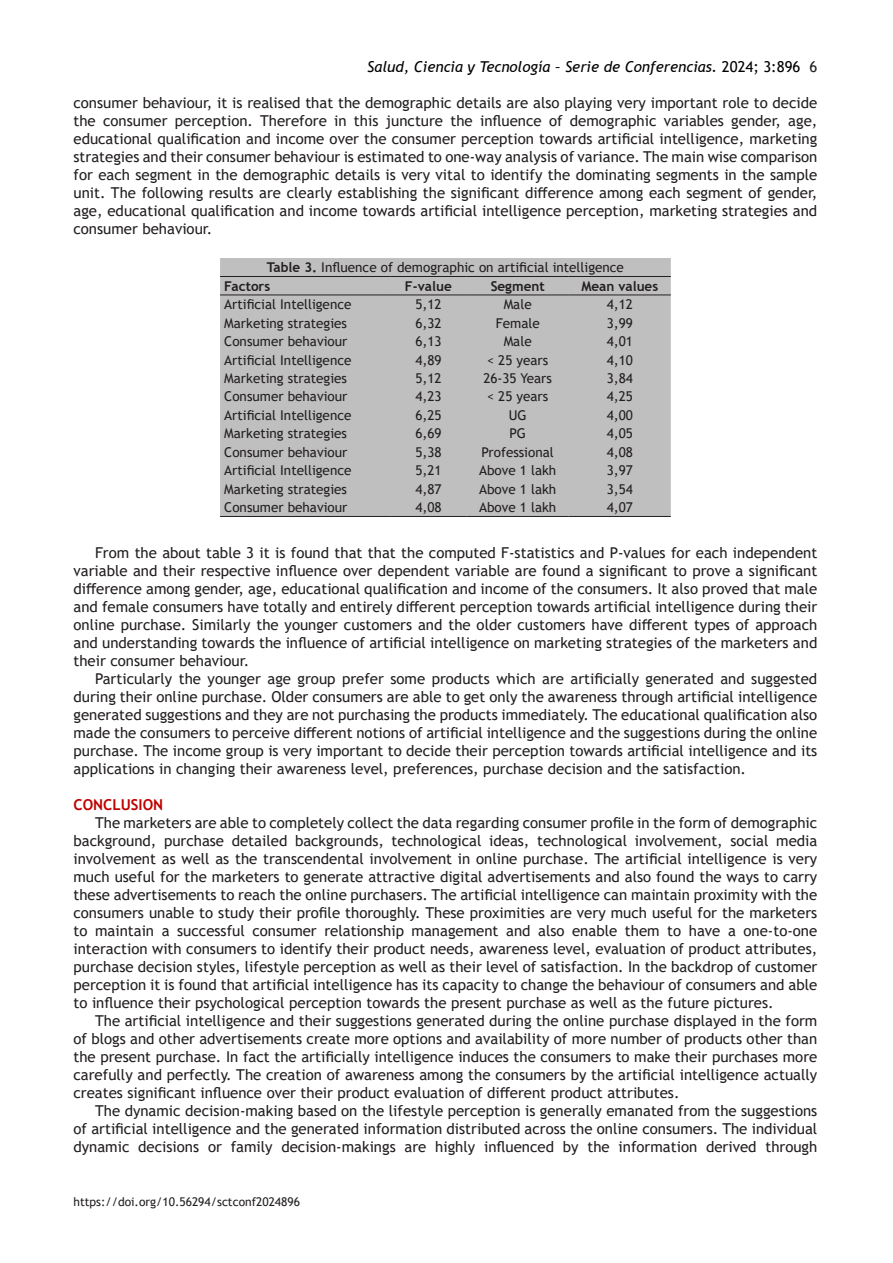
<style>
.page{position:relative;width:893px;height:1263px;background:#fff}
.page>*{position:absolute;margin:0;border:0;box-sizing:border-box;transform-origin:0 0}
.t1{font:15px/18px "Trebuchet MS";color:#231f20;text-align:justify}
.t2{font:italic 15px "Trebuchet MS";color:#000}
.t3{font:700 15px "Trebuchet MS";color:#c00000}
.t4{font:13.5px "Trebuchet MS";color:#231f20}
.t5{font:700 13.5px "Trebuchet MS";color:#231f20}
.t6{font:12px "Trebuchet MS";color:#231f20}
.s1{font-style:normal}
.s2{font-style:normal;color:#231f20}
.s3{font-weight:700}
</style>
<div class="page">
<div style="left:220px;top:258px;width:451px;height:258px;background:#bfbfbf"></div>
<hr style="left:220px;top:276px;width:170px;height:1px;background:#231f20">
<hr style="left:390px;top:276px;width:77px;height:1px;background:#231f20">
<hr style="left:467px;top:276px;width:102px;height:1px;background:#231f20">
<hr style="left:569px;top:276px;width:102px;height:1px;background:#231f20">
<hr style="left:220px;top:295px;width:170px;height:1px;background:#231f20">
<hr style="left:390px;top:295px;width:77px;height:1px;background:#231f20">
<hr style="left:467px;top:295px;width:102px;height:1px;background:#231f20">
<hr style="left:569px;top:295px;width:102px;height:1px;background:#231f20">
<hr style="left:220px;top:516px;width:170px;height:1px;background:#231f20">
<hr style="left:390px;top:516px;width:77px;height:1px;background:#231f20">
<hr style="left:467px;top:516px;width:102px;height:1px;background:#231f20">
<hr style="left:569px;top:516px;width:102px;height:1px;background:#231f20">
<p class="t2" style="left:367px;top:58px;width:452px">Salud, Ciencia y Tecnología – Serie de Conferencias. <span class="s1">2024; 3:896</span> <span class="s2">6</span></p>
<p class="t1" style="left:74px;top:94px;width:745px">consumer behaviour, it is realised that the demographic details are also playing very important role to decide the consumer perception. Therefore in this juncture the influence of demographic variables gender, age, educational qualification and income over the consumer perception towards artificial intelligence, marketing strategies and their consumer behaviour is estimated to one-way analysis of variance. The main wise comparison for each segment in the demographic details is very vital to identify the dominating segments in the sample unit. The following results are clearly establishing the significant difference among each segment of gender, age, educational qualification and income towards artificial intelligence perception, marketing strategies and consumer behaviour.</p>
<p class="t4" style="left:267px;top:259px;width:359px"><span class="s3">Table 3.</span> Influence of demographic on artificial intelligence</p>
<p class="t5" style="left:224px;top:277px;width:47px">Factors</p>
<p class="t5" style="left:405px;top:277px;width:48px">F-value</p>
<p class="t5" style="left:491px;top:277px;width:56px">Segment</p>
<p class="t5" style="left:581px;top:277px;width:78px">Mean values</p>
<p class="t4" style="left:224px;top:296px;width:129px">Artificial Intelligence</p>
<p class="t4" style="left:415px;top:296px;width:28px">5,12</p>
<p class="t4" style="left:504px;top:296px;width:29px">Male</p>
<p class="t4" style="left:607px;top:296px;width:28px">4,12</p>
<p class="t4" style="left:224px;top:314px;width:124px">Marketing strategies</p>
<p class="t4" style="left:415px;top:314px;width:28px">6,32</p>
<p class="t4" style="left:496px;top:314px;width:46px">Female</p>
<p class="t4" style="left:607px;top:314px;width:28px">3,99</p>
<p class="t4" style="left:224px;top:333px;width:125px">Consumer behaviour</p>
<p class="t4" style="left:415px;top:333px;width:28px">6,13</p>
<p class="t4" style="left:504px;top:333px;width:29px">Male</p>
<p class="t4" style="left:607px;top:333px;width:28px">4,01</p>
<p class="t4" style="left:224px;top:351px;width:129px">Artificial Intelligence</p>
<p class="t4" style="left:415px;top:351px;width:28px">4,89</p>
<p class="t4" style="left:487px;top:351px;width:63px">&lt; 25 years</p>
<p class="t4" style="left:607px;top:351px;width:28px">4,10</p>
<p class="t4" style="left:224px;top:370px;width:124px">Marketing strategies</p>
<p class="t4" style="left:415px;top:370px;width:28px">5,12</p>
<p class="t4" style="left:483px;top:370px;width:70px">26-35 Years</p>
<p class="t4" style="left:607px;top:370px;width:28px">3,84</p>
<p class="t4" style="left:224px;top:388px;width:125px">Consumer behaviour</p>
<p class="t4" style="left:415px;top:388px;width:28px">4,23</p>
<p class="t4" style="left:487px;top:388px;width:63px">&lt; 25 years</p>
<p class="t4" style="left:607px;top:388px;width:28px">4,25</p>
<p class="t4" style="left:224px;top:407px;width:129px">Artificial Intelligence</p>
<p class="t4" style="left:415px;top:407px;width:28px">6,25</p>
<p class="t4" style="left:509px;top:407px;width:19px">UG</p>
<p class="t4" style="left:607px;top:407px;width:28px">4,00</p>
<p class="t4" style="left:224px;top:425px;width:124px">Marketing strategies</p>
<p class="t4" style="left:415px;top:425px;width:28px">6,69</p>
<p class="t4" style="left:509px;top:425px;width:18px">PG</p>
<p class="t4" style="left:607px;top:425px;width:28px">4,05</p>
<p class="t4" style="left:224px;top:443px;width:125px">Consumer behaviour</p>
<p class="t4" style="left:415px;top:443px;width:28px">5,38</p>
<p class="t4" style="left:482px;top:443px;width:74px">Professional</p>
<p class="t4" style="left:607px;top:443px;width:28px">4,08</p>
<p class="t4" style="left:224px;top:462px;width:129px">Artificial Intelligence</p>
<p class="t4" style="left:415px;top:462px;width:28px">5,21</p>
<p class="t4" style="left:479px;top:462px;width:79px">Above 1 lakh</p>
<p class="t4" style="left:607px;top:462px;width:28px">3,97</p>
<p class="t4" style="left:224px;top:480px;width:124px">Marketing strategies</p>
<p class="t4" style="left:415px;top:480px;width:28px">4,87</p>
<p class="t4" style="left:479px;top:480px;width:79px">Above 1 lakh</p>
<p class="t4" style="left:607px;top:480px;width:28px">3,54</p>
<p class="t4" style="left:224px;top:499px;width:125px">Consumer behaviour</p>
<p class="t4" style="left:415px;top:499px;width:28px">4,08</p>
<p class="t4" style="left:479px;top:499px;width:79px">Above 1 lakh</p>
<p class="t4" style="left:607px;top:499px;width:28px">4,07</p>
<p class="t1" style="left:74px;top:544px;width:745px;text-indent:22px">From the about table 3 it is found that that the computed F-statistics and P-values for each independent variable and their respective influence over dependent variable are found a significant to prove a significant difference among gender, age, educational qualification and income of the consumers. It also proved that male and female consumers have totally and entirely different perception towards artificial intelligence during their online purchase. Similarly the younger customers and the older customers have different types of approach and understanding towards the influence of artificial intelligence on marketing strategies of the marketers and their consumer behaviour.</p>
<p class="t1" style="left:74px;top:670px;width:745px;text-indent:22px">Particularly the younger age group prefer some products which are artificially generated and suggested during their online purchase. Older consumers are able to get only the awareness through artificial intelligence generated suggestions and they are not purchasing the products immediately. The educational qualification also made the consumers to perceive different notions of artificial intelligence and the suggestions during the online purchase. The income group is very important to decide their perception towards artificial intelligence and its applications in changing their awareness level, preferences, purchase decision and the satisfaction.</p>
<p class="t3" style="left:74px;top:795px;width:91px">CONCLUSION</p>
<p class="t1" style="left:74px;top:814px;width:745px;text-indent:22px">The marketers are able to completely collect the data regarding consumer profile in the form of demographic background, purchase detailed backgrounds, technological ideas, technological involvement, social media involvement as well as the transcendental involvement in online purchase. The artificial intelligence is very much useful for the marketers to generate attractive digital advertisements and also found the ways to carry these advertisements to reach the online purchasers. The artificial intelligence can maintain proximity with the consumers unable to study their profile thoroughly. These proximities are very much useful for the marketers to maintain a successful consumer relationship management and also enable them to have a one-to-one interaction with consumers to identify their product needs, awareness level, evaluation of product attributes, purchase decision styles, lifestyle perception as well as their level of satisfaction. In the backdrop of customer perception it is found that artificial intelligence has its capacity to change the behaviour of consumers and able to influence their psychological perception towards the present purchase as well as the future pictures.</p>
<p class="t1" style="left:74px;top:1012px;width:745px;text-indent:22px">The artificial intelligence and their suggestions generated during the online purchase displayed in the form of blogs and other advertisements create more options and availability of more number of products other than the present purchase. In fact the artificially intelligence induces the consumers to make their purchases more carefully and perfectly. The creation of awareness among the consumers by the artificial intelligence actually creates significant influence over their product evaluation of different product attributes.</p>
<p class="t1" style="left:74px;top:1102px;width:745px;text-indent:22px">The dynamic decision-making based on the lifestyle perception is generally emanated from the suggestions of artificial intelligence and the generated information distributed across the online consumers. The individual dynamic decisions or family decision-makings are highly influenced by the information derived through</p>
<p class="t6" style="left:74px;top:1194px;width:228px">https://doi.org/10.56294/sctconf2024896</p>
</div>
